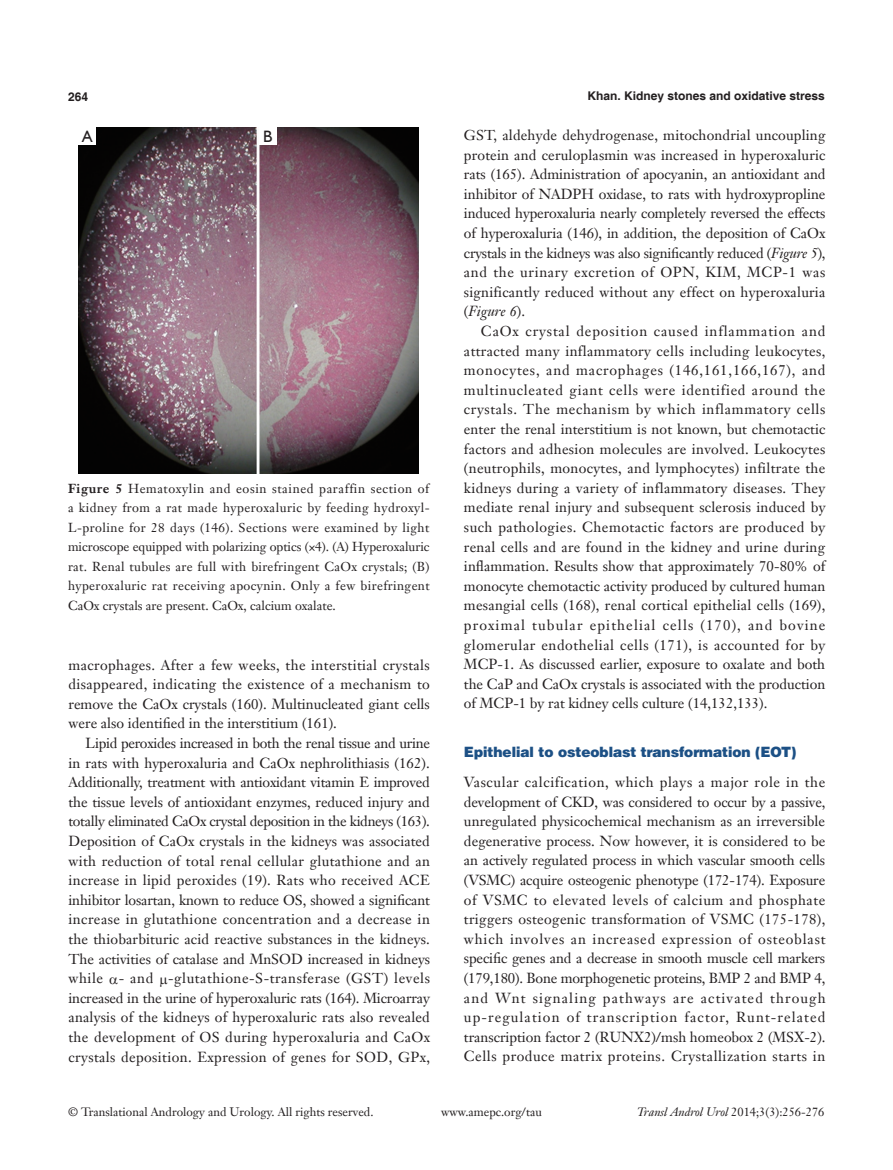
<style>
.page{position:relative;width:893px;height:1170px;background:#fff}
.page>*{position:absolute;margin:0;border:0;box-sizing:border-box;transform-origin:0 0}
.t1{font:16.5px "Humanist 521 BT";color:#231f20}
.t2{font:14.25px/19.6px "Janson Text LT";letter-spacing:.015em;color:#231f20;text-align:justify}
.t3{font:900 14.25px "Helvetica";color:#1c5085}
.t4{font:12.75px/19.5px "Janson Text LT";color:#231f20;text-align:justify}
.t5{font:12px "Janson Text LT";color:#231f20}
.t6{font:700 12px "Helvetica";color:#231f20}
.s1{font-weight:700}
.s2{font-style:italic}
</style>
<div class="page">
<img style="left:79px;top:128px;width:340px;height:345px">
<div style="left:79px;top:128px;width:17px;height:17px;background:#fff"></div>
<div style="left:259px;top:128px;width:17px;height:17px;background:#fff"></div>
<p class="t6" style="left:68px;top:89px;width:22px">264</p>
<p class="t6" style="left:587px;top:88px;width:239px">Khan. Kidney stones and oxidative stress</p>
<p class="t1" style="left:82px;top:126px;width:12px">A</p>
<p class="t1" style="left:263px;top:126px;width:11px">B</p>
<p class="t4" style="left:68px;top:478px;width:363px"><span class="s1">Figure 5</span> Hematoxylin and eosin stained paraffin section of a kidney from a rat made hyperoxaluric by feeding hydroxyl-L-proline for 28 days (146). Sections were examined by light microscope equipped with polarizing optics (×4). (A) Hyperoxaluric rat. Renal tubules are full with birefringent CaOx crystals; (B) hyperoxaluric rat receiving apocynin. Only a few birefringent CaOx crystals are present. CaOx, calcium oxalate.</p>
<p class="t2" style="left:69px;top:654px;width:363px">macrophages. After a few weeks, the interstitial crystals disappeared, indicating the existence of a mechanism to remove the CaOx crystals (160). Multinucleated giant cells were also identified in the interstitium (161).</p>
<p class="t2" style="left:69px;top:733px;width:363px;text-indent:17px">Lipid peroxides increased in both the renal tissue and urine in rats with hyperoxaluria and CaOx nephrolithiasis (162).<br>Additionally, treatment with antioxidant vitamin E improved the tissue levels of antioxidant enzymes, reduced injury and totally eliminated CaOx crystal deposition in the kidneys (163).<br>Deposition of CaOx crystals in the kidneys was associated with reduction of total renal cellular glutathione and an increase in lipid peroxides (19). Rats who received ACE inhibitor losartan, known to reduce OS, showed a significant increase in glutathione concentration and a decrease in the thiobarbituric acid reactive substances in the kidneys.<br>The activities of catalase and MnSOD increased in kidneys while - and -glutathione-S-transferase (GST) levels increased in the urine of hyperoxaluric rats (164). Microarray analysis of the kidneys of hyperoxaluric rats also revealed the development of OS during hyperoxaluria and CaOx crystals deposition. Expression of genes for SOD, GPx,</p>
<p class="t2" style="left:464px;top:125px;width:363px">GST, aldehyde dehydrogenase, mitochondrial uncoupling protein and ceruloplasmin was increased in hyperoxaluric rats (165). Administration of apocyanin, an antioxidant and inhibitor of NADPH oxidase, to rats with hydroxypropline induced hyperoxaluria nearly completely reversed the effects of hyperoxaluria (146), in addition, the deposition of CaOx crystals in the kidneys was also significantly reduced (<span class="s2">Figure 5</span>), and the urinary excretion of OPN, KIM, MCP-1 was significantly reduced without any effect on hyperoxaluria (<span class="s2">Figure 6</span>).</p>
<p class="t2" style="left:464px;top:321px;width:363px;text-indent:17px">CaOx crystal deposition caused inflammation and attracted many inflammatory cells including leukocytes, monocytes, and macrophages (146,161,166,167), and multinucleated giant cells were identified around the crystals. The mechanism by which inflammatory cells enter the renal interstitium is not known, but chemotactic factors and adhesion molecules are involved. Leukocytes (neutrophils, monocytes, and lymphocytes) infiltrate the kidneys during a variety of inflammatory diseases. They mediate renal injury and subsequent sclerosis induced by such pathologies. Chemotactic factors are produced by renal cells and are found in the kidney and urine during inflammation. Results show that approximately 70-80% of monocyte chemotactic activity produced by cultured human mesangial cells (168), renal cortical epithelial cells (169), proximal tubular epithelial cells (170), and bovine glomerular endothelial cells (171), is accounted for by MCP-1. As discussed earlier, exposure to oxalate and both the CaP and CaOx crystals is associated with the production of MCP-1 by rat kidney cells culture (14,132,133).</p>
<p class="t3" style="left:464px;top:743px;width:334px">Epithelial to osteoblast transformation (EOT)</p>
<p class="t2" style="left:464px;top:772px;width:363px">Vascular calcification, which plays a major role in the development of CKD, was considered to occur by a passive, unregulated physicochemical mechanism as an irreversible degenerative process. Now however, it is considered to be an actively regulated process in which vascular smooth cells (VSMC) acquire osteogenic phenotype (172-174). Exposure of VSMC to elevated levels of calcium and phosphate triggers osteogenic transformation of VSMC (175-178), which involves an increased expression of osteoblast specific genes and a decrease in smooth muscle cell markers (179,180). Bone morphogenetic proteins, BMP 2 and BMP 4, and Wnt signaling pathways are activated through up-regulation of transcription factor, Runt-related transcription factor 2 (RUNX2)/msh homeobox 2 (MSX-2).<br>Cells produce matrix proteins. Crystallization starts in</p>
<p class="t5" style="left:68px;top:1104px;width:307px">© Translational Andrology and Urology. All rights reserved.</p>
<p class="t5" style="left:441px;top:1104px;width:102px">www.amepc.org/tau</p>
<p class="t5" style="left:637px;top:1104px;width:189px"><span class="s2">Transl Androl Urol</span> 2014;3(3):256-276</p>
</div>
